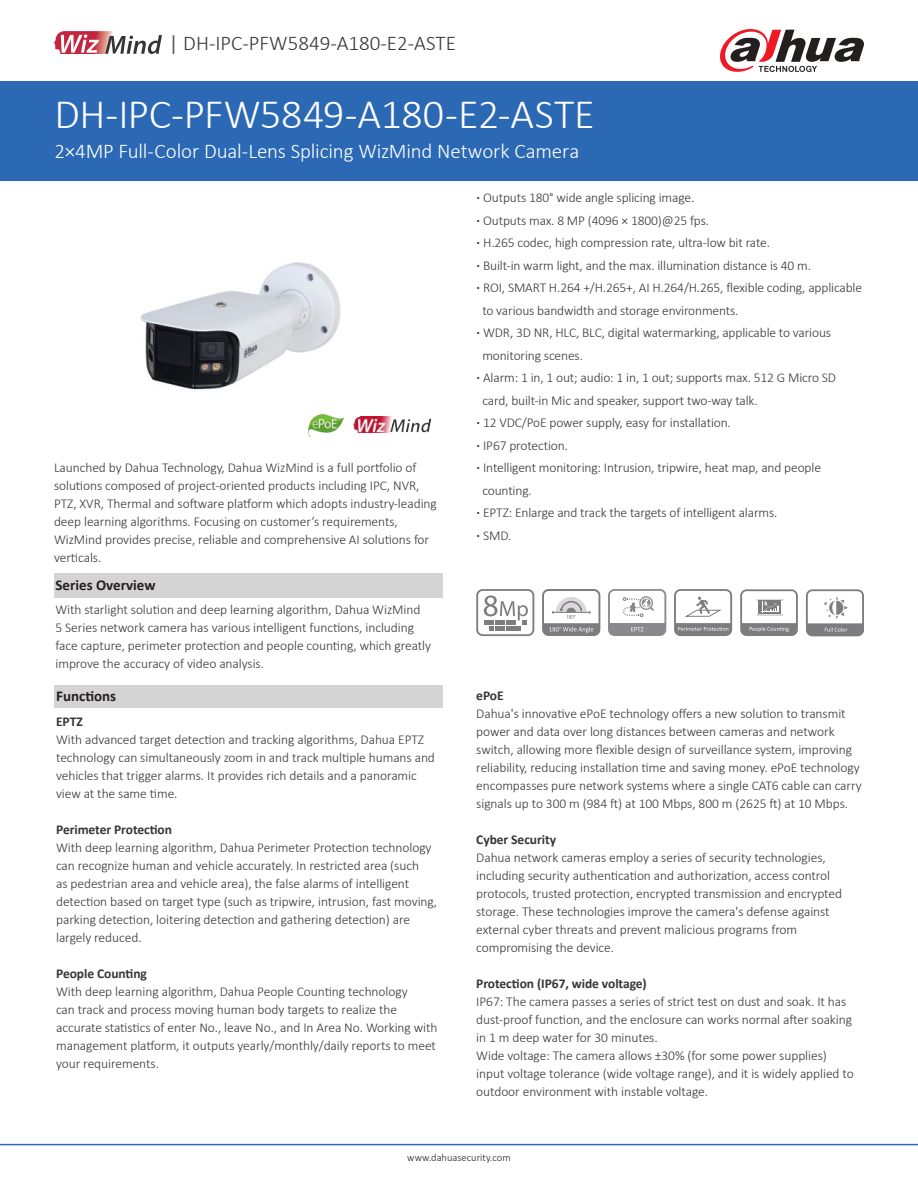
<style>
.page{position:relative;width:918px;height:1188px;background:#fff}
.page>*{position:absolute;margin:0;border:0;box-sizing:border-box;transform-origin:0 0}
.t1{font:300 42px "Calibri";letter-spacing:-.01em;color:#fff}
.t2{font:300 21px "Calibri";letter-spacing:-.01em;color:#fff}
.t3{font:300 21px "Calibri";color:#393535}
.t4{font:700 15px "Calibri";color:#241f1f}
.t5{font:300 13.5px/18px "Calibri";letter-spacing:-.005em;color:#393535}
.t6{font:700 13.5px "Calibri";letter-spacing:-.005em;color:#393535}
.t7{font:300 10.5px "Calibri";color:#241f1f}
.s1{font-weight:400;color:#5a5758}
.s2{font-weight:700}
</style>
<div class="page">
<div style="left:0;top:81px;width:918px;height:100px;background:#2c69b4"></div>
<hr style="left:0;top:1144px;width:918px;height:1px;background:#2c69b4">
<svg style="left:720px;top:29px;width:144px;height:43px"></svg>
<div style="left:54px;top:573px;width:389px;height:25px;background:#d5d4d5"></div>
<div style="left:54px;top:685px;width:389px;height:23px;background:#d5d4d5"></div>
<img style="left:140px;top:262px;width:201px;height:128px">
<img style="left:354px;top:416px;width:76px;height:16px">
<img style="left:309px;top:414px;width:34px;height:22px">
<svg style="left:674px;top:589px;width:58px;height:47px"></svg>
<svg style="left:476px;top:589px;width:58px;height:47px"></svg>
<svg style="left:740px;top:589px;width:58px;height:47px"></svg>
<svg style="left:542px;top:589px;width:58px;height:47px"></svg>
<svg style="left:608px;top:589px;width:58px;height:47px"></svg>
<svg style="left:806px;top:589px;width:58px;height:47px"></svg>
<svg style="left:54px;top:31px;width:108px;height:23px"></svg>
<h2 class="t3" style="left:169px;top:30px;width:289px"><span class="s1">|</span> DH-IPC-PFW5849-A180-E2-ASTE</h2>
<h1 class="t1" style="left:55px;top:88px;width:542px">DH-IPC-PFW5849-A180-E2-ASTE</h1>
<h2 class="t2" style="left:55px;top:138px;width:526px">2×4MP Full-Color Dual-Lens Splicing WizMind Network Camera</h2>
<p class="t5" style="left:477px;top:189px;width:219px"><span class="s2">·</span> Outputs 180° wide angle splicing image.</p>
<p class="t5" style="left:477px;top:211px;width:234px"><span class="s2">·</span> Outputs max. 8 MP (4096 × 1800)@25 fps.</p>
<p class="t5" style="left:477px;top:234px;width:295px"><span class="s2">·</span> H.265 codec, high compression rate, ultra-low bit rate.</p>
<p class="t5" style="left:477px;top:256px;width:336px"><span class="s2">·</span> Built-in warm light, and the max. illumination distance is 40 m.</p>
<p class="t5" style="left:477px;top:279px;width:387px"><span class="s2">·</span> ROI, SMART H.264 +/H.265+, AI H.264/H.265, flexible coding, applicable</p>
<p class="t5" style="left:482px;top:301px;width:258px">to various bandwidth and storage environments.</p>
<p class="t5" style="left:477px;top:324px;width:356px"><span class="s2">·</span> WDR, 3D NR, HLC, BLC, digital watermarking, applicable to various</p>
<p class="t5" style="left:482px;top:346px;width:102px">monitoring scenes.</p>
<p class="t5" style="left:477px;top:369px;width:361px"><span class="s2">·</span> Alarm: 1 in, 1 out; audio: 1 in, 1 out; supports max. 512 G Micro SD</p>
<p class="t5" style="left:482px;top:391px;width:277px">card, built-in Mic and speaker, support two-way talk.</p>
<p class="t5" style="left:477px;top:414px;width:256px"><span class="s2">·</span> 12 VDC/PoE power supply, easy for installation.</p>
<p class="t5" style="left:477px;top:436px;width:93px"><span class="s2">·</span> IP67 protection.</p>
<p class="t5" style="left:477px;top:459px;width:346px"><span class="s2">·</span> Intelligent monitoring: Intrusion, tripwire, heat map, and people</p>
<p class="t5" style="left:482px;top:481px;width:51px">counting.</p>
<p class="t5" style="left:477px;top:504px;width:302px"><span class="s2">·</span> EPTZ: Enlarge and track the targets of intelligent alarms.</p>
<p class="t5" style="left:477px;top:526px;width:36px"><span class="s2">·</span> SMD.</p>
<p class="t4" style="left:56px;top:574px;width:102px">Series Overview</p>
<p class="t5" style="left:56px;top:601px;width:377px">With starlight solution and deep learning algorithm, Dahua WizMind<br>5 Series network camera has various intelligent functions, including face capture, perimeter protection and people counting, which greatly improve the accuracy of video analysis.</p>
<p class="t4" style="left:56px;top:685px;width:62px">Functions</p>
<p class="t6" style="left:56px;top:712px;width:28px">EPTZ</p>
<p class="t5" style="left:56px;top:730px;width:380px">With advanced target detection and tracking algorithms, Dahua EPTZ technology can simultaneously zoom in and track multiple humans and vehicles that trigger alarms. It provides rich details and a panoramic view at the same time.</p>
<p class="t6" style="left:56px;top:820px;width:117px">Perimeter Protection</p>
<p class="t5" style="left:56px;top:838px;width:383px">With deep learning algorithm, Dahua Perimeter Protection technology can recognize human and vehicle accurately. In restricted area (such<br>as pedestrian area and vehicle area), the false alarms of intelligent detection based on target type (such as tripwire, intrusion, fast moving, parking detection, loitering detection and gathering detection) are largely reduced.</p>
<p class="t6" style="left:56px;top:964px;width:92px">People Counting</p>
<p class="t5" style="left:56px;top:982px;width:383px">With deep learning algorithm, Dahua People Counting technology<br>can track and process moving human body targets to realize the accurate statistics of enter No., leave No., and In Area No. Working with management platform, it outputs yearly/monthly/daily reports to meet your requirements.</p>
<p class="t5" style="left:54px;top:459px;width:384px">Launched by Dahua Technology, Dahua WizMind is a full portfolio of solutions composed of project-oriented products including IPC, NVR, PTZ, XVR, Thermal and software platform which adopts industry-leading deep learning algorithms. Focusing on customer’s requirements, WizMind provides precise, reliable and comprehensive AI solutions for verticals.</p>
<p class="t6" style="left:476px;top:686px;width:29px">ePoE</p>
<p class="t5" style="left:476px;top:704px;width:387px">Dahua's innovative ePoE technology offers a new solution to transmit power and data over long distances between cameras and network switch, allowing more flexible design of surveillance system, improving reliability, reducing installation time and saving money. ePoE technology encompasses pure network systems where a single CAT6 cable can carry signals up to 300 m (984 ft) at 100 Mbps, 800 m (2625 ft) at 10 Mbps.</p>
<p class="t6" style="left:476px;top:830px;width:81px">Cyber Security</p>
<p class="t5" style="left:476px;top:848px;width:367px">Dahua network cameras employ a series of security technologies, including security authentication and authorization, access control protocols, trusted protection, encrypted transmission and encrypted storage. These technologies improve the camera's defense against external cyber threats and prevent malicious programs from compromising the device.</p>
<p class="t6" style="left:476px;top:974px;width:172px">Protection (IP67, wide voltage)</p>
<p class="t5" style="left:476px;top:992px;width:379px">IP67: The camera passes a series of strict test on dust and soak. It has dust-proof function, and the enclosure can works normal after soaking in 1 m deep water for 30 minutes.<br>Wide voltage: The camera allows ±30% (for some power supplies) input voltage tolerance (wide voltage range), and it is widely applied to outdoor environment with instable voltage.</p>
<p class="t7" style="left:407px;top:1151px;width:105px">www.dahuasecurity.com</p>
</div>
